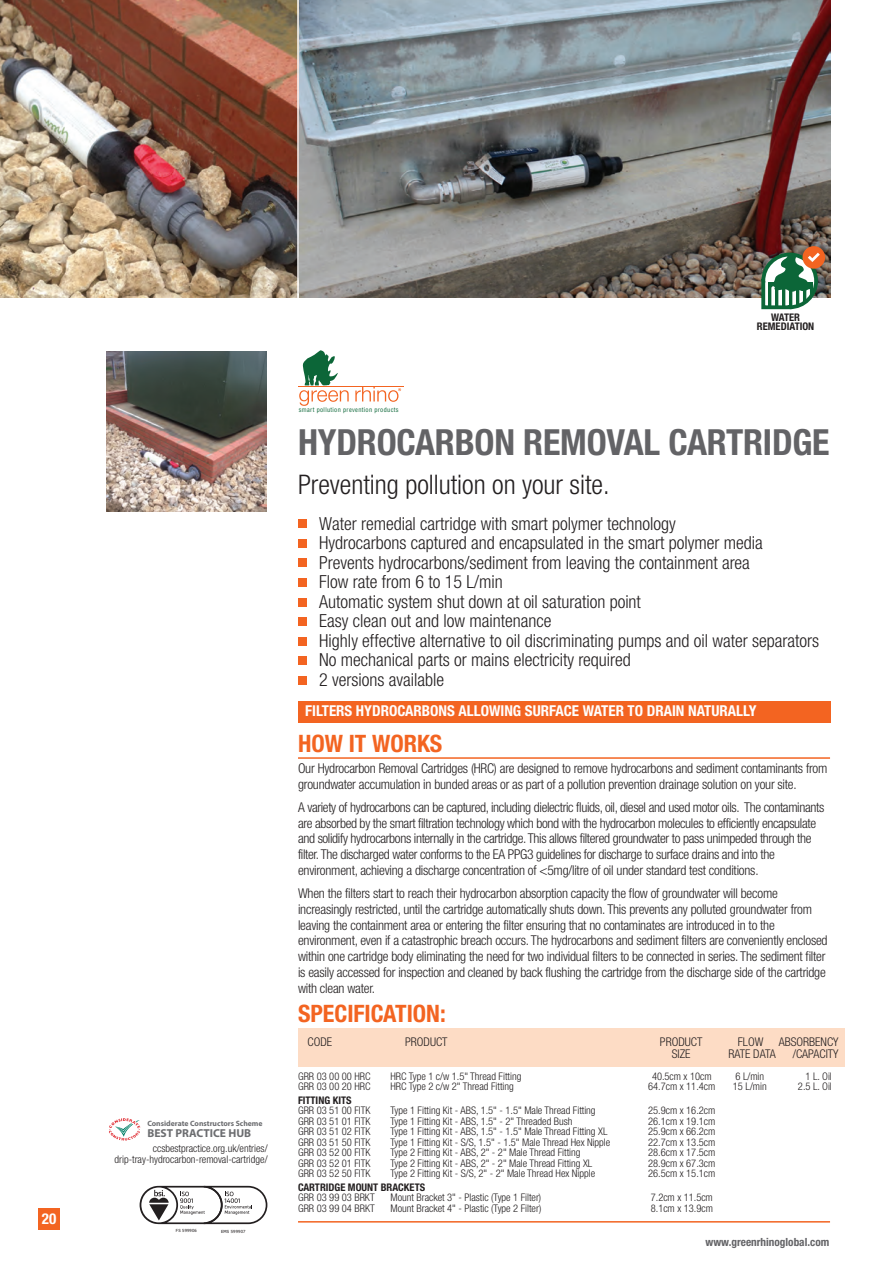
<style>
.page{position:relative;width:894px;height:1264px;background:#fff}
.page>*{position:absolute;margin:0;border:0;box-sizing:border-box;transform-origin:0 0}
.t1{font:700 condensed 36px "Helvetica Neue";letter-spacing:-.005em;color:#636366}
.t2{font:300 condensed 27px "Helvetica Neue";color:#231f20}
.t3{font:700 condensed 24px "Helvetica Neue";color:#f36421}
.t4{font:300 condensed 18px/19.5px "Helvetica Neue";color:#231f20}
.t5{font:700 condensed 15px "Helvetica Neue";color:#fff}
.t6{font:300 condensed 13.5px/15.8px "Helvetica Neue";letter-spacing:-.015em;color:#231f20}
.t7{font:300 condensed 12px "Helvetica Neue";color:#231f20}
.t8{font:300 condensed 12px "Helvetica Neue";letter-spacing:-.03em;color:#231f20}
.t9{font:700 11.55px "Myriad Pro";color:#6c6d70}
.t10{font:700 condensed 11.25px "Helvetica Neue";color:#636366}
.t11{font:300 condensed 10.5px/10.5px "Helvetica Neue";color:#231f20;text-align:right}
.t12{font:700 condensed 10.5px/9px "Helvetica Neue";color:#231f20;text-align:center}
.t13{font:700 7.65px "Myriad Pro";color:#6c6d70}
.t14{font:condensed 6.3px "Helvetica";letter-spacing:.05em;color:#0c6638}
.t15{font:4.2px "Tahoma";letter-spacing:.045em;color:#231f20}
</style>
<div class="page">
<img style="left:298px;top:0;width:531px;height:298px">
<img style="left:106px;top:351px;width:160px;height:160px">
<svg style="left:139px;top:1185px;width:128px;height:38px"></svg>
<img style="left:0;top:0;width:297px;height:298px">
<svg style="left:759px;top:245px;width:66px;height:64px"></svg>
<hr style="left:298px;top:1220px;width:531px;height:2px;background:#f36421">
<div style="left:38px;top:1208px;width:21px;height:21px;background:#f36421"></div>
<svg style="left:109px;top:1118px;width:32px;height:22px"></svg>
<hr style="left:298px;top:385px;width:105px;height:1px;background:#f36421">
<svg style="left:355px;top:385px;width:48px;height:17px"></svg>
<svg style="left:298px;top:350px;width:50px;height:56px"></svg>
<div style="left:298px;top:701px;width:531px;height:21px;background:#f36421"></div>
<hr style="left:298px;top:757px;width:531px;height:1px;background:#f36421">
<div style="left:298px;top:519px;width:8px;height:9px;background:#f36421"></div>
<div style="left:298px;top:539px;width:8px;height:8px;background:#f36421"></div>
<div style="left:298px;top:558px;width:8px;height:9px;background:#f36421"></div>
<div style="left:298px;top:578px;width:8px;height:8px;background:#f36421"></div>
<div style="left:298px;top:597px;width:8px;height:9px;background:#f36421"></div>
<div style="left:298px;top:617px;width:8px;height:8px;background:#f36421"></div>
<div style="left:298px;top:636px;width:8px;height:9px;background:#f36421"></div>
<div style="left:298px;top:656px;width:8px;height:8px;background:#f36421"></div>
<div style="left:298px;top:675px;width:8px;height:9px;background:#f36421"></div>
<div style="left:298px;top:1028px;width:545px;height:38px;background:#fddcc5"></div>
<p class="t5" style="left:42px;top:1212px;width:16px">20</p>
<p class="t12" style="left:756px;top:313px;width:59px">WATER<br>REMEDIATION</p>
<p class="t13" style="left:147px;top:1120px;width:117px">Considerate Constructors Scheme</p>
<p class="t9" style="left:147px;top:1128px;width:105px">BEST PRACTICE HUB</p>
<p class="t11" style="left:114px;top:1143px;width:154px">ccsbestpractice.org.uk/entries/ drip-tray-hydrocarbon-removal-cartridge/</p>
<p class="t15" style="left:176px;top:1227px;width:22px">FS 599906</p>
<p class="t15" style="left:221px;top:1227px;width:26px">EMS 599907</p>
<p class="t14" style="left:299px;top:406px;width:101px">smart pollution prevention products</p>
<h1 class="t1" style="left:298px;top:429px;width:533px">HYDROCARBON REMOVAL CARTRIDGE</h1>
<h2 class="t2" style="left:298px;top:475px;width:313px">Preventing pollution on your site.</h2>
<p class="t4" style="left:319px;top:515px;width:501px">Water remedial cartridge with smart polymer technology<br>Hydrocarbons captured and encapsulated in the smart polymer media Prevents hydrocarbons/sediment from leaving the containment area<br>Flow rate from 6 to 15 L/min<br>Automatic system shut down at oil saturation point<br>Easy clean out and low maintenance<br>Highly effective alternative to oil discriminating pumps and oil water separators No mechanical parts or mains electricity required<br>2 versions available</p>
<p class="t5" style="left:305px;top:705px;width:452px">FILTERS HYDROCARBONS ALLOWING SURFACE WATER TO DRAIN NATURALLY</p>
<h3 class="t3" style="left:298px;top:735px;width:146px">HOW IT WORKS</h3>
<p class="t6" style="left:298px;top:761px;width:530px">Our Hydrocarbon Removal Cartridges (HRC) are designed to remove hydrocarbons and sediment contaminants from groundwater accumulation in bunded areas or as part of a pollution prevention drainage solution on your site.</p>
<p class="t6" style="left:298px;top:800px;width:527px">A variety of hydrocarbons can be captured, including dielectric fluids, oil, diesel and used motor oils. The contaminants are absorbed by the smart filtration technology which bond with the hydrocarbon molecules to efficiently encapsulate and solidify hydrocarbons internally in the cartridge. This allows filtered groundwater to pass unimpeded through the filter. The discharged water conforms to the EA PPG3 guidelines for discharge to surface drains and into the environment, achieving a discharge concentration of &lt;5mg/litre of oil under standard test conditions.</p>
<p class="t6" style="left:298px;top:886px;width:531px">When the filters start to reach their hydrocarbon absorption capacity the flow of groundwater will become increasingly restricted, until the cartridge automatically shuts down. This prevents any polluted groundwater from leaving the containment area or entering the filter ensuring that no contaminates are introduced in to the environment, even if a catastrophic breach occurs. The hydrocarbons and sediment filters are conveniently enclosed within one cartridge body eliminating the need for two individual filters to be connected in series. The sediment filter is easily accessed for inspection and cleaned by back flushing the cartridge from the discharge side of the cartridge with clean water.</p>
<h3 class="t3" style="left:298px;top:1004px;width:149px">SPECIFICATION:</h3>
<p class="t7" style="left:307px;top:1037px;width:26px">CODE</p>
<p class="t7" style="left:405px;top:1037px;width:44px">PRODUCT</p>
<p class="t7" style="left:659px;top:1037px;width:44px">PRODUCT</p>
<p class="t7" style="left:737px;top:1037px;width:27px">FLOW</p>
<p class="t7" style="left:778px;top:1037px;width:61px">ABSORBENCY</p>
<p class="t7" style="left:671px;top:1049px;width:20px">SIZE</p>
<p class="t8" style="left:728px;top:1049px;width:49px">RATE DATA</p>
<p class="t7" style="left:792px;top:1049px;width:47px">/CAPACITY</p>
<p class="t11" style="left:298px;top:1071px;width:74px">GRR 03 00 00 HRC</p>
<p class="t11" style="left:390px;top:1071px;width:132px">HRC Type 1 c/w 1.5" Thread Fitting</p>
<p class="t11" style="left:651px;top:1071px;width:61px">40.5cm x 10cm</p>
<p class="t11" style="left:735px;top:1071px;width:30px">6 L/min</p>
<p class="t11" style="left:805px;top:1071px;width:28px">1 L. Oil</p>
<p class="t11" style="left:298px;top:1081px;width:74px">GRR 03 00 20 HRC</p>
<p class="t11" style="left:390px;top:1081px;width:125px">HRC Type 2 c/w 2" Thread Fitting</p>
<p class="t11" style="left:648px;top:1081px;width:69px">64.7cm x 11.4cm</p>
<p class="t11" style="left:732px;top:1081px;width:35px">15 L/min</p>
<p class="t11" style="left:797px;top:1081px;width:35px">2.5 L. Oil</p>
<p class="t12" style="left:298px;top:1095px;width:55px">FITTING KITS</p>
<p class="t11" style="left:298px;top:1105px;width:74px">GRR 03 51 00 FITK</p>
<p class="t11" style="left:390px;top:1105px;width:206px">Type 1 Fitting Kit - ABS, 1.5" - 1.5" Male Thread Fitting</p>
<p class="t11" style="left:648px;top:1105px;width:69px">25.9cm x 16.2cm</p>
<p class="t11" style="left:298px;top:1116px;width:74px">GRR 03 51 01 FITK</p>
<p class="t11" style="left:390px;top:1116px;width:183px">Type 1 Fitting Kit - ABS, 1.5" - 2" Threaded Bush</p>
<p class="t11" style="left:648px;top:1116px;width:69px">26.1cm x 19.1cm</p>
<p class="t11" style="left:298px;top:1126px;width:74px">GRR 03 51 02 FITK</p>
<p class="t11" style="left:390px;top:1126px;width:218px">Type 1 Fitting Kit - ABS, 1.5" - 1.5" Male Thread Fitting XL</p>
<p class="t11" style="left:648px;top:1126px;width:69px">25.9cm x 66.2cm</p>
<p class="t11" style="left:298px;top:1137px;width:74px">GRR 03 51 50 FITK</p>
<p class="t11" style="left:390px;top:1137px;width:221px">Type 1 Fitting Kit - S/S, 1.5" - 1.5" Male Thread Hex Nipple</p>
<p class="t11" style="left:648px;top:1137px;width:69px">22.7cm x 13.5cm</p>
<p class="t11" style="left:298px;top:1147px;width:74px">GRR 03 52 00 FITK</p>
<p class="t11" style="left:390px;top:1147px;width:191px">Type 2 Fitting Kit - ABS, 2" - 2" Male Thread Fitting</p>
<p class="t11" style="left:648px;top:1147px;width:69px">28.6cm x 17.5cm</p>
<p class="t11" style="left:298px;top:1158px;width:74px">GRR 03 52 01 FITK</p>
<p class="t11" style="left:390px;top:1158px;width:203px">Type 2 Fitting Kit - ABS, 2" - 2" Male Thread Fitting XL</p>
<p class="t11" style="left:648px;top:1158px;width:69px">28.9cm x 67.3cm</p>
<p class="t11" style="left:298px;top:1168px;width:74px">GRR 03 52 50 FITK</p>
<p class="t11" style="left:390px;top:1168px;width:206px">Type 2 Fitting Kit - S/S, 2" - 2" Male Thread Hex Nipple</p>
<p class="t11" style="left:648px;top:1168px;width:69px">26.5cm x 15.1cm</p>
<p class="t12" style="left:298px;top:1182px;width:128px">CARTRIDGE MOUNT BRACKETS</p>
<p class="t11" style="left:298px;top:1192px;width:78px">GRR 03 99 03 BRKT</p>
<p class="t11" style="left:390px;top:1192px;width:152px">Mount Bracket 3" - Plastic (Type 1 Filter)</p>
<p class="t11" style="left:650px;top:1192px;width:64px">7.2cm x 11.5cm</p>
<p class="t11" style="left:298px;top:1203px;width:78px">GRR 03 99 04 BRKT</p>
<p class="t11" style="left:390px;top:1203px;width:152px">Mount Bracket 4" - Plastic (Type 2 Filter)</p>
<p class="t11" style="left:650px;top:1203px;width:64px">8.1cm x 13.9cm</p>
<p class="t10" style="left:705px;top:1237px;width:125px">www.greenrhinoglobal.com</p>
</div>
